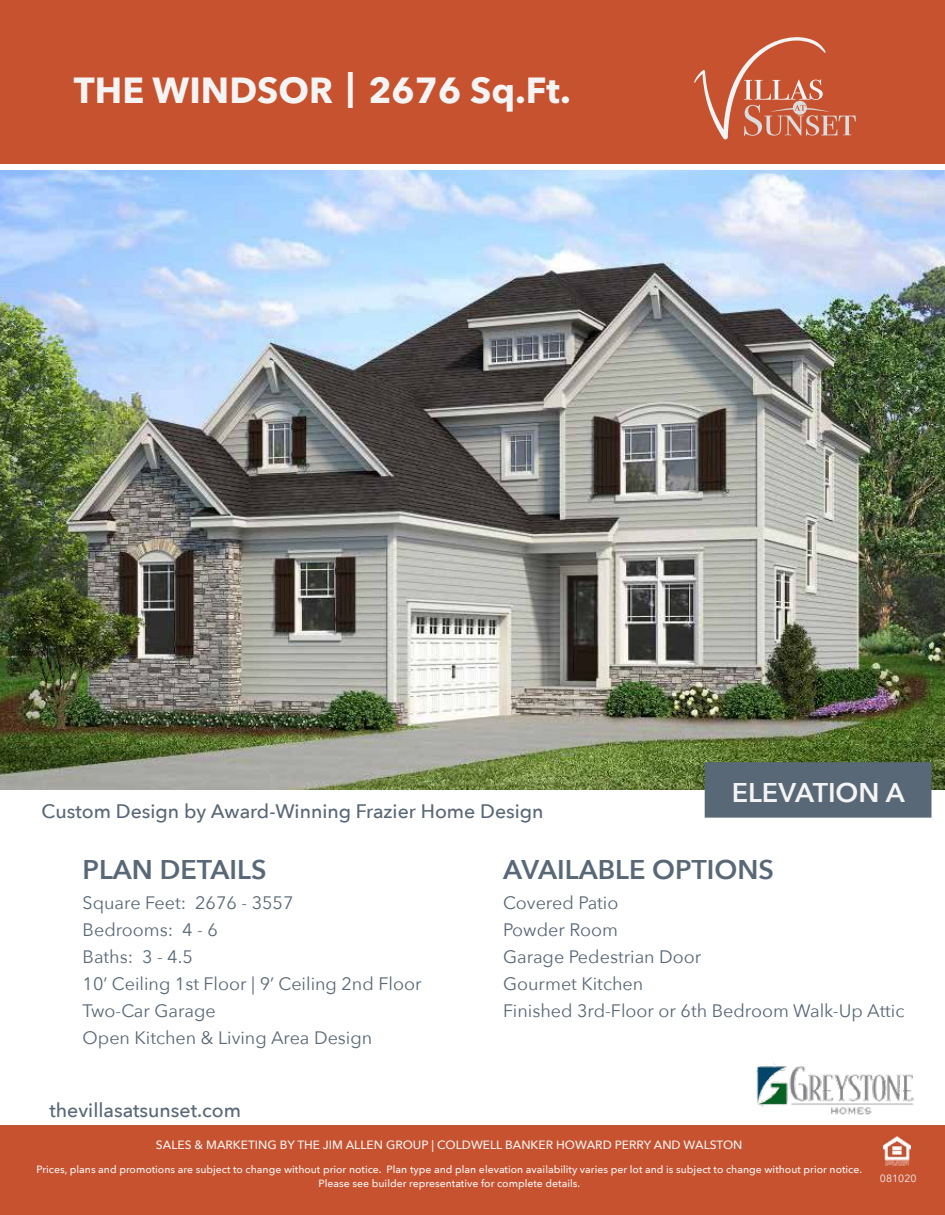
<style>
.page{position:relative;width:945px;height:1215px;background:#fff}
.page>*{position:absolute;margin:0;border:0;box-sizing:border-box;transform-origin:0 0}
.t1{font:700 36px "Avenir Next LT Pro";color:#f4f4f4}
.t2{font:600 27px "Avenir Next";color:#586876}
.t3{font:600 27px "Avenir Next";color:#f4f4f4}
.t4{font:500 19.5px "Avenir Next";color:#586876}
.t5{font:18px/27px "Avenir Next";color:#586876}
.t6{font:500 12px "Avenir Next";color:#f4f4f4}
.t7{font:500 10.5px/13.5px "Avenir Next";color:#f4f4f4;text-align:center}
.t8{font:10.5px "Avenir Next";color:#f4f4f4}
</style>
<div class="page">
<div style="left:0;top:0;width:945px;height:163px;background:#c7522f"></div>
<div style="left:0;top:1125px;width:945px;height:90px;background:#c7522f"></div>
<img style="left:0;top:171px;width:945px;height:619px">
<svg style="left:694px;top:37px;width:162px;height:103px"></svg>
<div style="left:705px;top:762px;width:227px;height:56px;background:#586876;border:2px solid #586876"></div>
<img style="left:756px;top:1064px;width:158px;height:51px">
<img style="left:884px;top:1137px;width:27px;height:29px">
<h1 class="t1" style="left:346px;top:64px;width:10px">|</h1>
<h1 class="t1" style="left:74px;top:68px;width:498px">THE WINDSOR 2676 Sq.Ft.</h1>
<p class="t4" style="left:42px;top:794px;width:504px">Custom Design by Award-Winning Frazier Home Design</p>
<h2 class="t3" style="left:732px;top:769px;width:175px">ELEVATION A</h2>
<h2 class="t2" style="left:83px;top:846px;width:185px">PLAN DETAILS</h2>
<p class="t5" style="left:83px;top:888px;width:340px">Square Feet: 2676 - 3557<br>Bedrooms: 4 - 6<br>Baths: 3 - 4.5<br>10’ Ceiling 1st Floor | 9’ Ceiling 2nd Floor<br>Two-Car Garage<br>Open Kitchen &amp; Living Area Design</p>
<p class="t4" style="left:49px;top:1094px;width:193px">thevillasatsunset.com</p>
<h2 class="t2" style="left:503px;top:846px;width:272px">AVAILABLE OPTIONS</h2>
<p class="t5" style="left:503px;top:888px;width:403px">Covered Patio<br>Powder Room<br>Garage Pedestrian Door<br>Gourmet Kitchen<br>Finished 3rd-Floor or 6th Bedroom Walk-Up Attic</p>
<p class="t6" style="left:156px;top:1135px;width:588px">SALES &amp; MARKETING BY THE JIM ALLEN GROUP | COLDWELL BANKER HOWARD PERRY AND WALSTON</p>
<p class="t7" style="left:37px;top:1162px;width:827px">Prices, plans and promotions are subject to change without prior notice. Plan type and plan elevation availability varies per lot and is subject to change without prior notice.<br>Please see builder representative for complete details.</p>
<p class="t8" style="left:880px;top:1170px;width:38px">081020</p>
</div>
